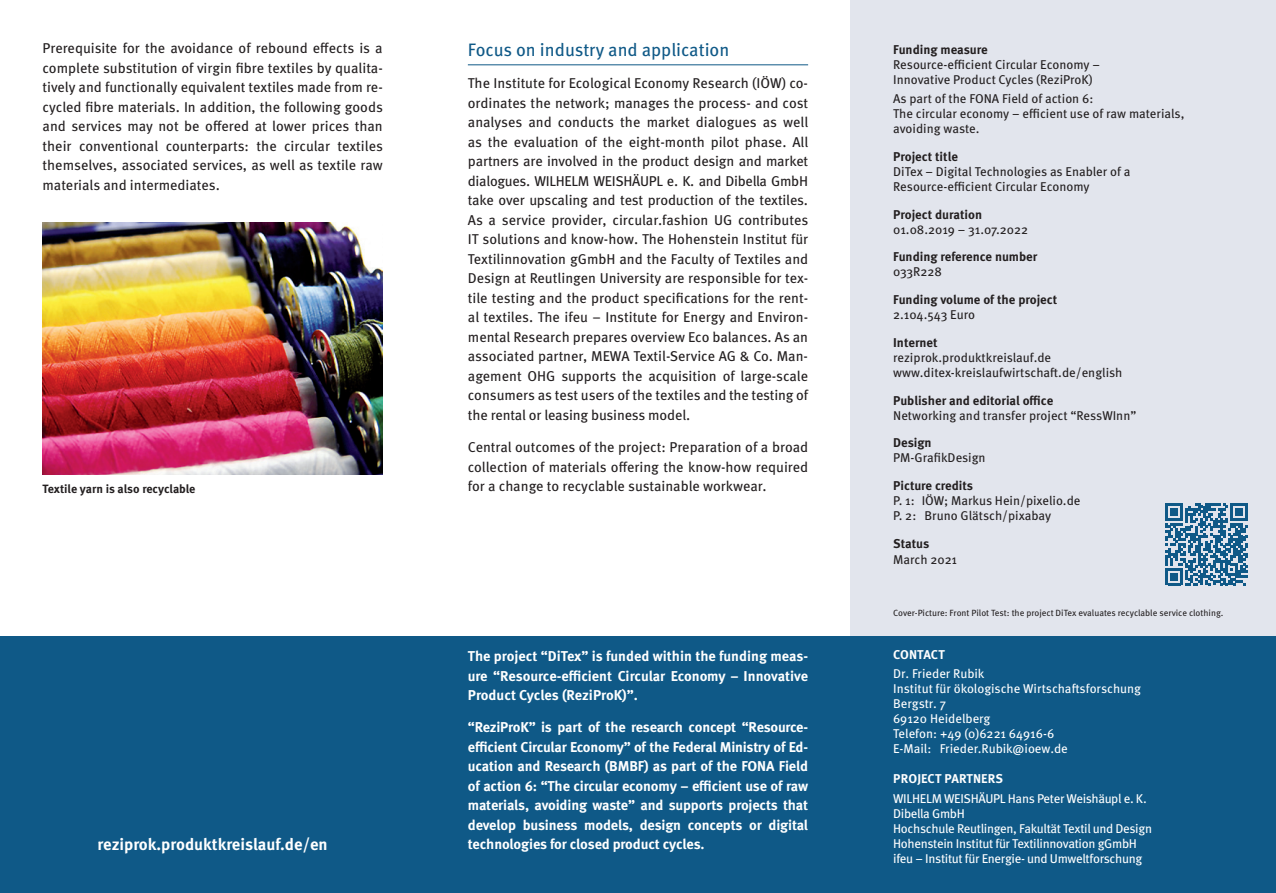
<style>
.page{position:relative;width:1276px;height:893px;background:#fff}
.page>*{position:absolute;margin:0;border:0;box-sizing:border-box;transform-origin:0 0}
.t1{font:18px "Meta OT";color:#0f5987}
.t2{font:700 16.5px "Meta OT";color:#fff}
.t3{font:14.25px/19.5px "Meta OT";letter-spacing:-.005em;color:#231f20;text-align:justify}
.t4{font:700 14.25px/19.5px "Meta OT";letter-spacing:-.01em;color:#fff;text-align:justify}
.t5{font:12.75px/15px "Meta OT";color:#231f20}
.t6{font:12.75px/15px "Meta OT";letter-spacing:-.025em;color:#fff}
.t7{font:700 12.75px "Meta OT";color:#231f20}
.t8{font:12.75px/15px "Meta OT";color:#fff}
.t9{font:700 12.75px "Meta OT";letter-spacing:.01em;color:#fff}
.t10{font:700 12px "Meta OT";letter-spacing:-.005em;color:#231f20}
.t11{font:9px "Meta OT";color:#231f20}
</style>
<div class="page">
<hr style="left:468px;top:65px;width:340px;height:1px;background:#0f5987">
<div style="left:0;top:637px;width:857px;height:256px;background:#0f5987"></div>
<div style="left:850px;top:0;width:426px;height:893px;background:#e2e5ed"></div>
<svg style="left:1165px;top:503px;width:82px;height:82px"></svg>
<div style="left:850px;top:637px;width:426px;height:256px;background:#0f5987"></div>
<img style="left:43px;top:222px;width:340px;height:253px">
<p class="t3" style="left:43px;top:39px;width:342px">Prerequisite for the avoidance of rebound effects is a complete substitution of virgin fibre textiles by qualita&shy;tively and functionally equivalent textiles made from re&shy;cycled fibre materials. In addition, the following goods and services may not be offered at lower prices than their conventional counterparts: the circular textiles themselves, associated services, as well as textile raw materials and intermediates.</p>
<p class="t10" style="left:43px;top:482px;width:154px">Textile yarn is also recyclable</p>
<p class="t2" style="left:98px;top:835px;width:232px">reziprok.produktkreislauf.de/en</p>
<p class="t1" style="left:468px;top:39px;width:263px">Focus on industry and application</p>
<p class="t3" style="left:468px;top:74px;width:342px">The Institute for Ecological Economy Research (IÖW) co&shy;ordinates the network; manages the process- and cost analyses and conducts the market dialogues as well as the evaluation of the eight-month pilot phase. All partners are involved in the product design and market dialogues. WILHELM WEISHÄUPL e. K. and Dibella GmbH take over upscaling and test production of the textiles.<br>As a service provider, circular.fashion UG contributes IT solutions and know-how. The Hohenstein Institut für Textilinnovation gGmbH and the Faculty of Textiles and Design at Reutlingen University are responsible for tex&shy;tile testing and the product specifications for the rent&shy;al textiles. The ifeu – Institute for Energy and Environ&shy;mental Research prepares overview Eco balances. As an associated partner, MEWA Textil-Service AG &amp; Co. Man&shy;agement OHG supports the acquisition of large-scale consumers as test users of the textiles and the testing of the rental or leasing business model.</p>
<p class="t3" style="left:468px;top:438px;width:342px">Central outcomes of the project: Preparation of a broad collection of materials offering the know-how required for a change to recyclable sustainable workwear.</p>
<p class="t4" style="left:468px;top:647px;width:342px">The project “DiTex” is funded within the funding meas&shy;ure “Resource-efficient Circular Economy – Innovative Product Cycles (ReziProK)”.</p>
<p class="t4" style="left:468px;top:718px;width:342px">“ReziProK” is part of the research concept “Resource&shy;efficient Circular Economy” of the Federal Ministry of Ed&shy;ucation and Research (BMBF) as part of the FONA Field of action 6: “The circular economy – efficient use of raw materials, avoiding waste” and supports projects that develop business models, design concepts or digital technologies for closed product cycles.</p>
<p class="t7" style="left:893px;top:42px;width:96px">Funding measure</p>
<p class="t5" style="left:893px;top:57px;width:208px">Resource-efficient Circular Economy –<br>Innovative Product Cycles (ReziProK)</p>
<p class="t5" style="left:893px;top:91px;width:293px">As part of the FONA Field of action 6:<br>The circular economy – efficient use of raw materials, avoiding waste.</p>
<p class="t7" style="left:893px;top:149px;width:66px">Project title</p>
<p class="t5" style="left:893px;top:164px;width:239px">DiTex – Digital Technologies as Enabler of a<br>Resource-efficient Circular Economy</p>
<p class="t7" style="left:893px;top:207px;width:91px">Project duration</p>
<p class="t5" style="left:893px;top:222px;width:136px">01.08.2019 – 31.07.2022</p>
<p class="t7" style="left:893px;top:249px;width:146px">Funding reference number</p>
<p class="t5" style="left:893px;top:265px;width:50px">033R228</p>
<p class="t7" style="left:893px;top:292px;width:166px">Funding volume of the project</p>
<p class="t5" style="left:893px;top:307px;width:83px">2.104.543 Euro</p>
<p class="t7" style="left:893px;top:335px;width:46px">Internet</p>
<p class="t5" style="left:893px;top:350px;width:231px">reziprok.produktkreislauf.de www.ditex-kreislaufwirtschaft.de/english</p>
<p class="t7" style="left:893px;top:393px;width:162px">Publisher and editorial office</p>
<p class="t5" style="left:893px;top:408px;width:245px">Networking and transfer project “RessWInn”</p>
<p class="t7" style="left:893px;top:435px;width:40px">Design</p>
<p class="t5" style="left:893px;top:451px;width:94px">PM-GrafikDesign</p>
<p class="t7" style="left:893px;top:478px;width:81px">Picture credits</p>
<p class="t5" style="left:893px;top:493px;width:189px">P. 1: IÖW; Markus Hein/pixelio.de<br>P. 2: Bruno Glätsch/pixabay</p>
<p class="t7" style="left:893px;top:536px;width:38px">Status</p>
<p class="t5" style="left:893px;top:552px;width:65px">March 2021</p>
<p class="t11" style="left:893px;top:607px;width:332px">Cover-Picture: Front Pilot Test: the project DiTex evaluates recyclable service clothing.</p>
<p class="t9" style="left:893px;top:647px;width:53px">CONTACT</p>
<p class="t8" style="left:893px;top:667px;width:249px">Dr. Frieder Rubik<br>Institut für ökologische Wirtschaftsforschung<br>Bergstr. 7<br>69120 Heidelberg<br>Telefon: +49 (0)6221 64916-6<br>E-Mail: Frieder.Rubik@ioew.de</p>
<p class="t9" style="left:893px;top:771px;width:111px">PROJECT PARTNERS</p>
<p class="t6" style="left:893px;top:791px;width:260px">WILHELM WEISHÄUPL Hans Peter Weishäupl e. K.<br>Dibella GmbH<br>Hochschule Reutlingen, Fakultät Textil und Design Hohenstein Institut für Textilinnovation gGmbH ifeu – Institut für Energie- und Umweltforschung</p>
</div>
